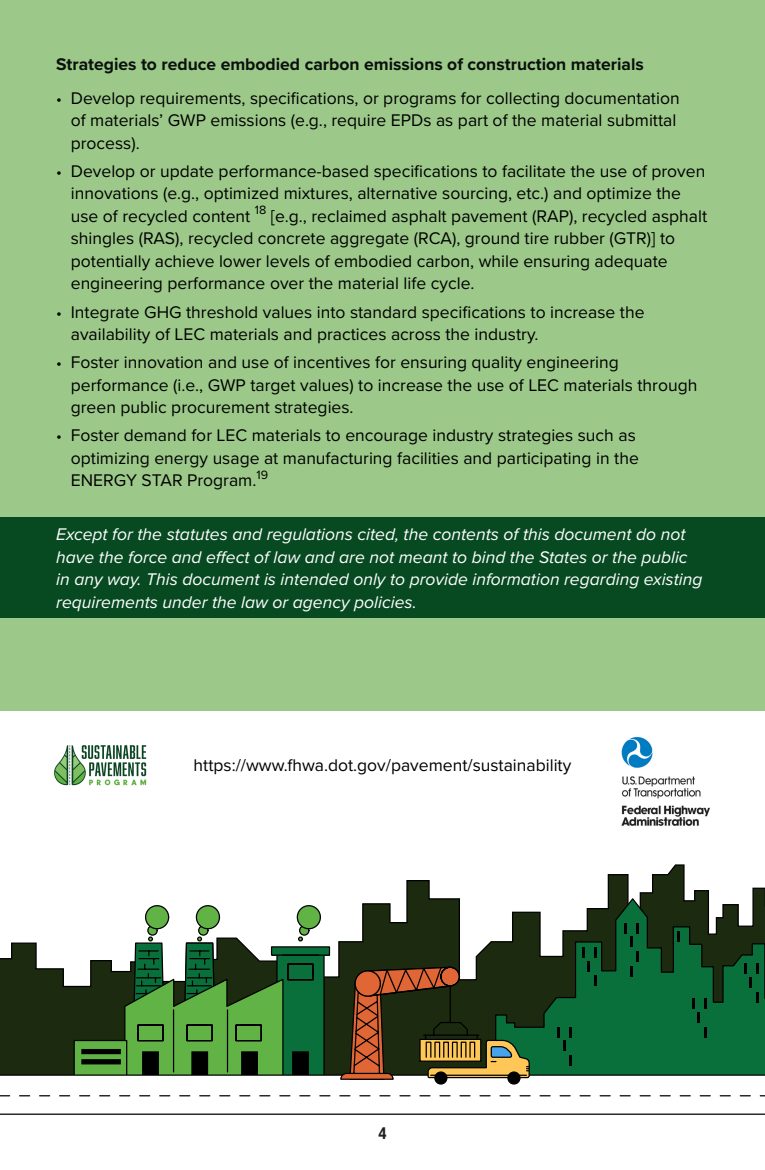
<style>
.page{position:relative;width:765px;height:1170px;background:#9cc989}
.page>*{position:absolute;margin:0;border:0;box-sizing:border-box;transform-origin:0 0}
.t1{font:17.5px/22.5px "Proxima Nova";color:#000}
.t2{font:italic 17.5px/22.5px "Proxima Nova";color:#fff}
.t3{font:700 17.5px "Proxima Nova";color:#0a100c}
.t4{font:700 17.5px "Neuzeit Gro";color:#231f20}
.s1{font-size:16.25px}
</style>
<div class="page">
<div style="left:0;top:1114px;width:765px;height:56px;background:#fff"></div>
<div style="left:0;top:711px;width:765px;height:344px;background:#fff"></div>
<div style="left:0;top:517px;width:765px;height:100px;background:#074a22"></div>
<img style="left:621px;top:736px;width:89px;height:90px">
<img style="left:54px;top:745px;width:93px;height:41px">
<svg style="left:145px;top:864px;width:620px;height:59px"></svg>
<svg style="left:494px;top:897px;width:271px;height:26px"></svg>
<div style="left:145px;top:905px;width:24px;height:24px;background:#61b345;border:1px solid #000;border-radius:50%"></div>
<div style="left:196px;top:905px;width:24px;height:24px;background:#61b345;border:1px solid #000;border-radius:50%"></div>
<div style="left:297px;top:905px;width:24px;height:24px;background:#61b345;border:1px solid #000;border-radius:50%"></div>
<svg style="left:0;top:923px;width:765px;height:192px;background:#638161"></svg>
<h2 class="t3" style="left:56px;top:51px;width:589px">Strategies to reduce embodied carbon emissions of construction materials</h2>
<p class="t1" style="left:71px;top:86px;width:610px;text-indent:-15px"><span class="s1">•</span> Develop requirements, specifications, or programs for collecting documentation of materials’ GWP emissions (e.g., require EPDs as part of the material submittal process).</p>
<p class="t1" style="left:71px;top:159px;width:638px;text-indent:-15px"><span class="s1">•</span> Develop or update performance-based specifications to facilitate the use of proven innovations (e.g., optimized mixtures, alternative sourcing, etc.) and optimize the use of recycled content <sup>18</sup> [e.g., reclaimed asphalt pavement (RAP), recycled asphalt shingles (RAS), recycled concrete aggregate (RCA), ground tire rubber (GTR)] to potentially achieve lower levels of embodied carbon, while ensuring adequate engineering performance over the material life cycle.</p>
<p class="t1" style="left:71px;top:300px;width:575px;text-indent:-15px"><span class="s1">•</span> Integrate GHG threshold values into standard specifications to increase the availability of LEC materials and practices across the industry.</p>
<p class="t1" style="left:71px;top:350px;width:628px;text-indent:-15px"><span class="s1">•</span> Foster innovation and use of incentives for ensuring quality engineering performance (i.e., GWP target values) to increase the use of LEC materials through green public procurement strategies.</p>
<p class="t1" style="left:71px;top:423px;width:570px;text-indent:-15px"><span class="s1">•</span> Foster demand for LEC materials to encourage industry strategies such as optimizing energy usage at manufacturing facilities and participating in the<br>ENERGY STAR Program.<sup>19</sup></p>
<p class="t2" style="left:56px;top:522px;width:648px">Except for the statutes and regulations cited, the contents of this document do not have the force and effect of law and are not meant to bind the States or the public in any way. This document is intended only to provide information regarding existing requirements under the law or agency policies.</p>
<p class="t1" style="left:194px;top:753px;width:379px">https://www.fhwa.dot.gov/pavement/sustainability</p>
<p class="t4" style="left:378px;top:1123px;width:10px">4</p>
</div>
